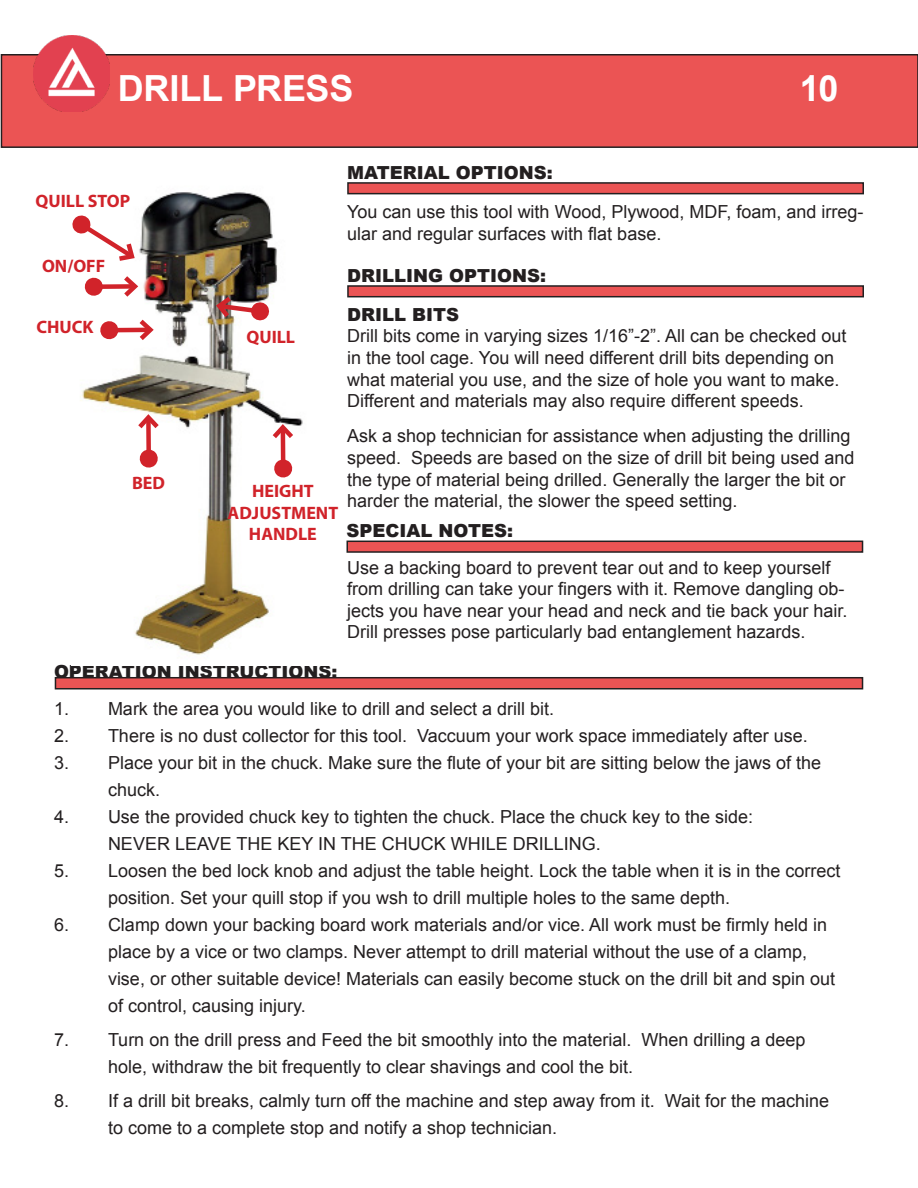
<style>
.page{position:relative;width:918px;height:1188px;background:#fff}
.page>*{position:absolute;margin:0;border:0;box-sizing:border-box;transform-origin:0 0}
.t1{font:700 36px "Arial";letter-spacing:-.005em;color:#fff}
.t2{font:18px/21.6px "Arial";color:#231f20}
.t3{font:900 18px "Arial";color:#231f20}
.t4{font:700 18px "Myriad Pro";color:#d1232a}
</style>
<div class="page">
<div style="left:1px;top:55px;width:917px;height:92px;background:#eb5454"></div>
<div style="left:1px;top:54px;width:917px;height:94px;border:2px solid #231f20"></div>
<img style="left:34px;top:36px;width:76px;height:76px">
<div style="left:348px;top:183px;width:515px;height:11px;background:#eb5454"></div>
<div style="left:347px;top:182px;width:517px;height:12px;border:2px solid #231f20"></div>
<div style="left:348px;top:286px;width:515px;height:11px;background:#eb5454"></div>
<div style="left:347px;top:285px;width:517px;height:12px;border:2px solid #231f20"></div>
<div style="left:55px;top:678px;width:808px;height:11px;background:#eb5454"></div>
<div style="left:55px;top:677px;width:808px;height:12px;border:2px solid #231f20"></div>
<img style="left:80px;top:192px;width:223px;height:463px">
<div style="left:347px;top:541px;width:516px;height:11px;background:#eb5454"></div>
<div style="left:346px;top:541px;width:517px;height:12px;border:2px solid #231f20"></div>
<div style="left:146px;top:417px;width:5px;height:42px;background:#d1232a"></div>
<svg style="left:139px;top:449px;width:20px;height:20px"></svg>
<svg style="left:134px;top:411px;width:29px;height:22px"></svg>
<hr style="left:281px;top:427px;width:4px;height:42px;background:#d1232a">
<svg style="left:273px;top:458px;width:20px;height:21px"></svg>
<svg style="left:268px;top:421px;width:30px;height:22px"></svg>
<hr style="left:109px;top:328px;width:41px;height:4px;background:#d1232a">
<svg style="left:99px;top:320px;width:20px;height:20px"></svg>
<svg style="left:135px;top:315px;width:22px;height:30px"></svg>
<svg style="left:213px;top:292px;width:57px;height:30px"></svg>
<div style="left:94px;top:284px;width:41px;height:5px;background:#d1232a"></div>
<svg style="left:84px;top:277px;width:20px;height:20px"></svg>
<svg style="left:119px;top:272px;width:23px;height:29px"></svg>
<svg style="left:72px;top:214px;width:66px;height:50px"></svg>
<p class="t1" style="left:118px;top:65px;width:237px">DRILL PRESS</p>
<p class="t1" style="left:800px;top:65px;width:40px">10</p>
<p class="t4" style="left:36px;top:189px;width:96px">QUILL STOP</p>
<p class="t4" style="left:42px;top:254px;width:65px">ON/OFF</p>
<p class="t3" style="left:347px;top:159px;width:207px">MATERIAL OPTIONS:</p>
<p class="t2" style="left:347px;top:201px;width:518px">You can use this tool with Wood, Plywood, MDF, foam, and irreg&shy;ular and regular surfaces with flat base.</p>
<p class="t3" style="left:347px;top:262px;width:200px">DRILLING OPTIONS:</p>
<p class="t4" style="left:36px;top:315px;width:59px">CHUCK</p>
<p class="t4" style="left:132px;top:471px;width:35px">BED</p>
<p class="t4" style="left:246px;top:325px;width:50px">QUILL</p>
<p class="t4" style="left:252px;top:479px;width:63px">HEIGHT</p>
<p class="t4" style="left:228px;top:501px;width:112px">ADJUSTMENT</p>
<p class="t4" style="left:249px;top:523px;width:69px">HANDLE</p>
<p class="t3" style="left:347px;top:301px;width:114px">DRILL BITS</p>
<p class="t2" style="left:347px;top:326px;width:501px">Drill bits come in varying sizes 1/16”-2”. All can be checked out in the tool cage. You will need different drill bits depending on what material you use, and the size of hole you want to make.<br>Different and materials may also require different speeds.</p>
<p class="t2" style="left:347px;top:425px;width:509px">Ask a shop technician for assistance when adjusting the drilling speed. Speeds are based on the size of drill bit being used and the type of material being drilled. Generally the larger the bit or harder the material, the slower the speed setting.</p>
<p class="t3" style="left:347px;top:518px;width:168px">SPECIAL NOTES:</p>
<p class="t2" style="left:347px;top:557px;width:502px">Use a backing board to prevent tear out and to keep yourself from drilling can take your fingers with it. Remove dangling ob&shy;jects you have near your head and neck and tie back your hair.<br>Drill presses pose particularly bad entanglement hazards.</p>
<p class="t3" style="left:54px;top:659px;width:285px">OPERATION INSTRUCTIONS:</p>
<p class="t2" style="left:54px;top:699px;width:502px">1. Mark the area you would like to drill and select a drill bit.</p>
<p class="t2" style="left:54px;top:726px;width:755px">2. There is no dust collector for this tool. Vaccuum your work space immediately after use.</p>
<p class="t2" style="left:108px;top:750px;width:715px;line-height:27px;text-indent:-54px">3. Place your bit in the chuck. Make sure the flute of your bit are sitting below the jaws of the chuck.</p>
<p class="t2" style="left:108px;top:804px;width:647px;line-height:27px;text-indent:-54px">4. Use the provided chuck key to tighten the chuck. Place the chuck key to the side:<br>NEVER LEAVE THE KEY IN THE CHUCK WHILE DRILLING.</p>
<p class="t2" style="left:108px;top:858px;width:734px;line-height:27px;text-indent:-54px">5. Loosen the bed lock knob and adjust the table height. Lock the table when it is in the correct position. Set your quill stop if you wsh to drill multiple holes to the same depth.</p>
<p class="t2" style="left:108px;top:912px;width:729px;line-height:27px;text-indent:-54px">6. Clamp down your backing board work materials and/or vice. All work must be firmly held in place by a vice or two clamps. Never attempt to drill material without the use of a clamp, vise, or other suitable device! Materials can easily become stuck on the drill bit and spin out of control, causing injury.</p>
<p class="t2" style="left:108px;top:1027px;width:699px;line-height:27px;text-indent:-54px">7. Turn on the drill press and Feed the bit smoothly into the material. When drilling a deep hole, withdraw the bit frequently to clear shavings and cool the bit.</p>
<p class="t2" style="left:108px;top:1087px;width:723px;line-height:27px;text-indent:-54px">8. If a drill bit breaks, calmly turn off the machine and step away from it. Wait for the machine to come to a complete stop and notify a shop technician.</p>
</div>
